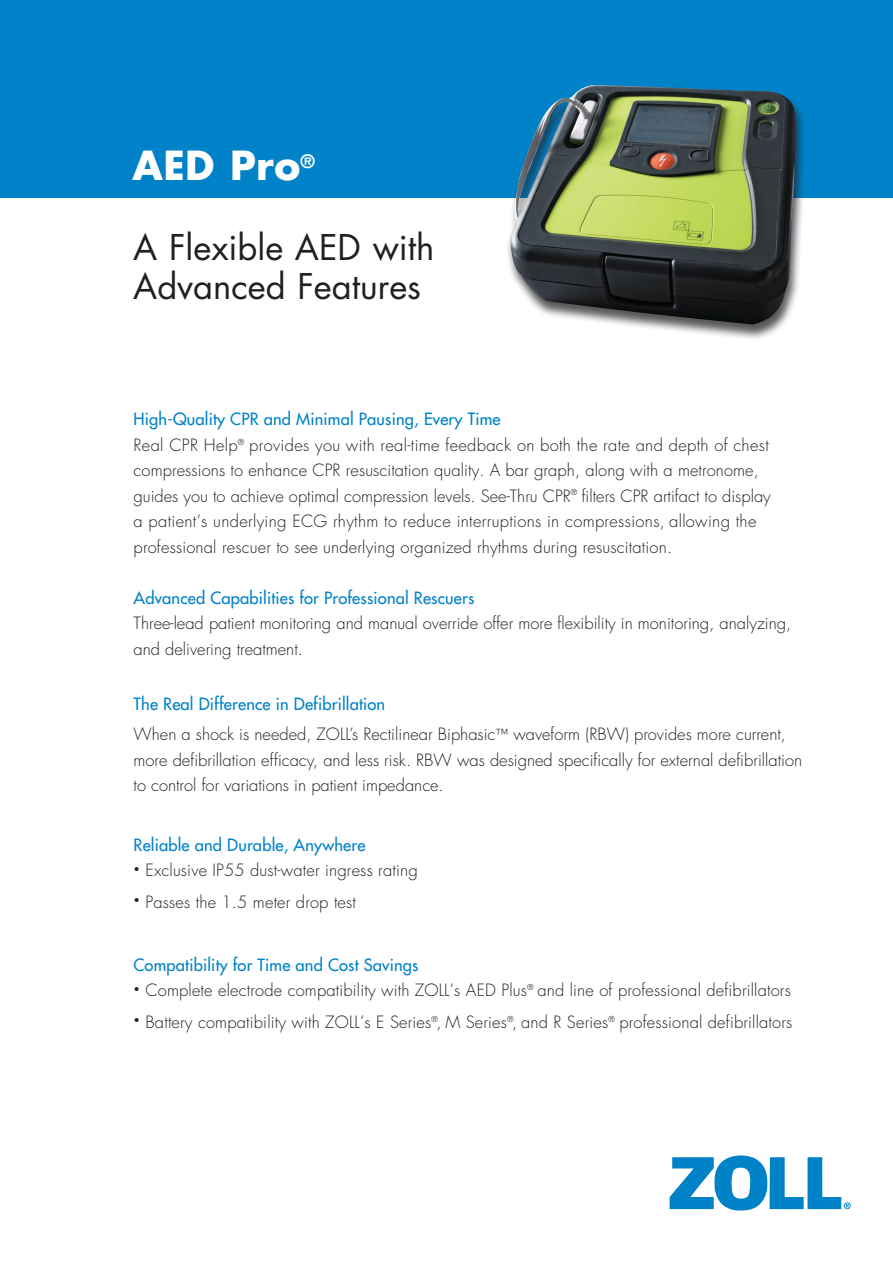
<style>
.page{position:relative;width:893px;height:1266px;background:#fff}
.page>*{position:absolute;margin:0;border:0;box-sizing:border-box;transform-origin:0 0}
.t1{font:700 39px "Futura Std";letter-spacing:.01em;color:#fff}
.t2{font:34.5px/39px "Futura Std";color:#231f20}
.t3{font:300 16.5px/25.5px "Futura Std";letter-spacing:.005em;color:#231f20}
.t4{font:500 16.5px "Futura Std";letter-spacing:.01em;color:#0082c8}
.s1{font-weight:500;color:#0082c8}
.s2{font-size:13.5px}
</style>
<div class="page">
<svg style="left:669px;top:1155px;width:181px;height:55px"></svg>
<div style="left:0;top:0;width:892px;height:197px;background:#0082c8"></div>
<div style="left:505px;top:86px;width:300px;height:255px;background:#231f20;opacity:.75"></div>
<img style="left:509px;top:85px;width:287px;height:239px">
<h1 class="t1" style="left:132px;top:139px;width:184px">AED Pro<sup>®</sup></h1>
<h2 class="t2" style="left:133px;top:228px;width:302px">A Flexible AED with<br>Advanced Features</h2>
<p class="t3" style="left:133px;top:407px;width:638px"><span class="s1">High-Quality CPR and Minimal Pausing, Every Time<br></span>Real CPR Help<sup>®</sup> provides you with real-time feedback on both the rate and depth of chest compressions to enhance CPR resuscitation quality. A bar graph, along with a metronome, guides you to achieve optimal compression levels. See-Thru CPR<sup>®</sup> filters CPR artifact to display a patient’s underlying ECG rhythm to reduce interruptions in compressions, allowing the professional rescuer to see underlying organized rhythms during resuscitation.</p>
<p class="t4" style="left:133px;top:587px;width:342px">Advanced Capabilities for Professional Rescuers</p>
<p class="t3" style="left:133px;top:611px;width:659px">Three-lead patient monitoring and manual override offer more flexibility in monitoring, analyzing, and delivering treatment.</p>
<p class="t3" style="left:133px;top:690px;width:653px;line-height:29.8px"><span class="s1">The Real Difference in Defibrillation<br></span>When a shock is needed, ZOLL’s Rectilinear Biphasic<span class="s2">™</span> waveform (RBW) provides more current,</p>
<p class="t3" style="left:133px;top:747px;width:669px">more defibrillation efficacy, and less risk. RBW was designed specifically for external defibrillation to control for variations in patient impedance.</p>
<p class="t4" style="left:133px;top:834px;width:233px">Reliable and Durable, Anywhere</p>
<p class="t3" style="left:133px;top:858px;width:285px"><sup>•</sup> Exclusive IP55 dust-water ingress rating</p>
<p class="t3" style="left:133px;top:889px;width:224px"><sup>•</sup> Passes the 1.5 meter drop test</p>
<p class="t4" style="left:133px;top:954px;width:286px">Compatibility for Time and Cost Savings</p>
<p class="t3" style="left:133px;top:978px;width:658px"><sup>•</sup> Complete electrode compatibility with ZOLL’s AED Plus<sup>®</sup> and line of professional defibrillators</p>
<p class="t3" style="left:133px;top:1009px;width:660px"><sup>•</sup> Battery compatibility with ZOLL’s E Series<sup>®</sup>, M Series<sup>®</sup>, and R Series<sup>®</sup> professional defibrillators</p>
</div>
